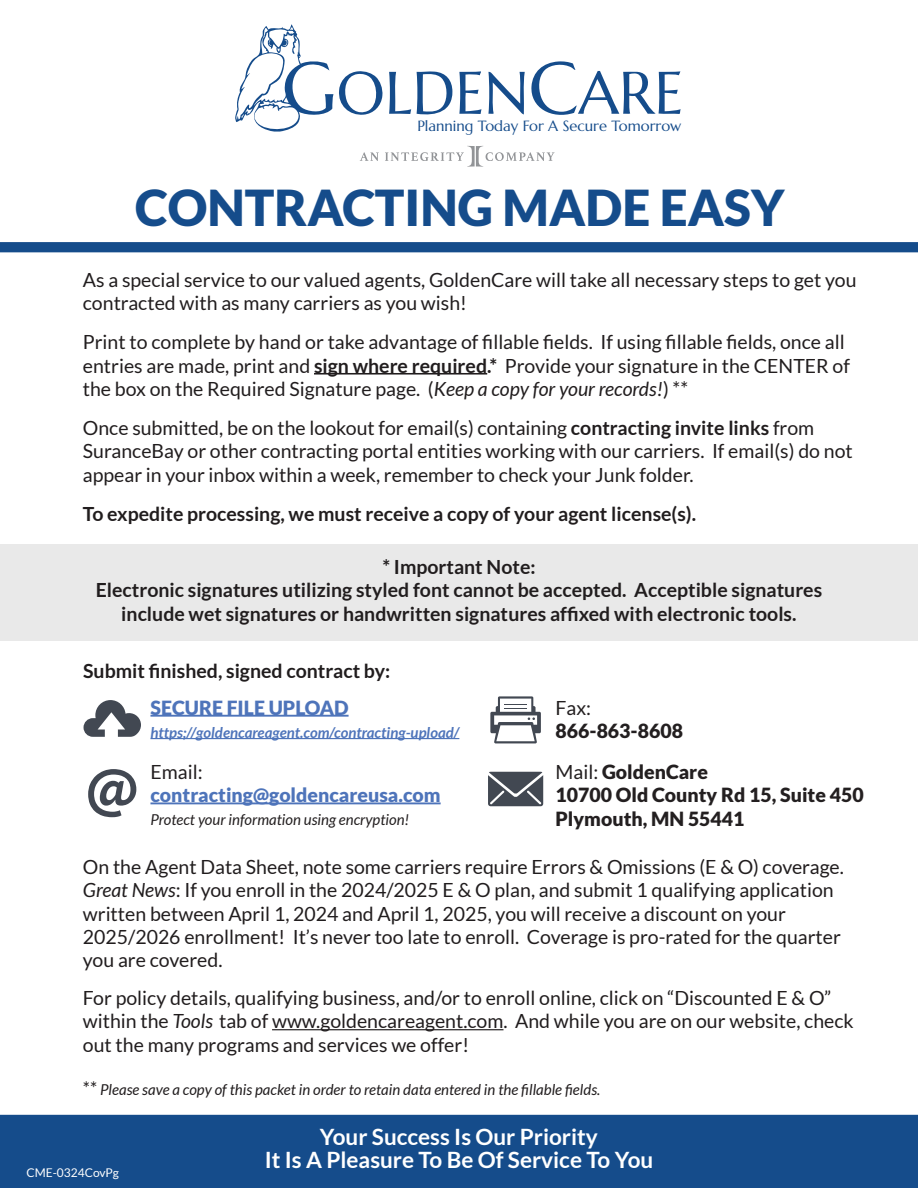
<style>
.page{position:relative;width:918px;height:1188px;background:#fff}
.page>*{position:absolute;margin:0;border:0;box-sizing:border-box;transform-origin:0 0}
.t1{font:900 49.5px "Lato";color:#154c8b}
.t2{font:700 22.5px/22.5px "Lato";color:#fff;text-align:center}
.t3{font:19.5px/23.4px "Lato";color:#211d1e}
.t4{font:700 19.5px/23.4px "Lato";color:#211d1e;text-align:center}
.t5{font:900 19.5px/40.8px "Lato";color:#231f20}
.t6{font:900 19.5px "Lato";color:#4e74ba}
.t7{font:19.5px "Lato";color:#231f20}
.t8{font:italic 15px "Lato";color:#211d1e}
.t9{font:italic 700 15px "Lato";color:#4e74ba}
.t10{font:italic 15px "Lato";color:#231f20}
.t11{font:14.7px "Marcellus";color:#154c8b}
.t12{font:12px "Lato";color:#fff}
.s1{color:#fff}
.s2{font-weight:700}
.s3{font-style:italic}
.s4{font-weight:400}
.s5{font-style:normal;font-size:18px}
</style>
<div class="page">
<div style="left:0;top:1115px;width:918px;height:73px;background:#154c8b"></div>
<svg style="left:0;top:242px;width:918px;height:10px;background:#174d8c"></svg>
<hr style="left:314px;top:373px;width:173px;height:2px;background:#211d1e">
<svg style="left:360px;top:152px;width:19px;height:9px"></svg>
<svg style="left:385px;top:146px;width:170px;height:21px"></svg>
<svg style="left:459px;top:71px;width:23px;height:43px"></svg>
<svg style="left:417px;top:71px;width:35px;height:44px"></svg>
<svg style="left:389px;top:72px;width:22px;height:42px"></svg>
<svg style="left:488px;top:61px;width:193px;height:54px"></svg>
<svg style="left:235px;top:25px;width:148px;height:107px"></svg>
<div style="left:0;top:545px;width:918px;height:96px;background:#e9e9e9"></div>
<hr style="left:150px;top:802px;width:291px;height:2px;background:#4e74ba">
<hr style="left:150px;top:715px;width:199px;height:2px;background:#4e74ba">
<hr style="left:150px;top:738px;width:309px;height:1px;background:#4e74ba">
<svg style="left:88px;top:769px;width:48px;height:48px"></svg>
<svg style="left:84px;top:700px;width:57px;height:37px"></svg>
<svg style="left:490px;top:696px;width:51px;height:47px"></svg>
<svg style="left:488px;top:772px;width:55px;height:34px;background:#5d626a"></svg>
<hr style="left:272px;top:1029px;width:232px;height:1px;background:#211d1e">
<p class="t11" style="left:417px;top:116px;width:265px">Planning T<span class="s1">oday F</span>or A Secure <span class="s1">Tomorrow</span></p>
<h1 class="t1" style="left:135px;top:179px;width:651px">CONTRACTING MADE EASY</h1>
<p class="t3" style="left:83px;top:268px;width:775px">As a special service to our valued agents, GoldenCare will take all necessary steps to get you contracted with as many carriers as you wish!</p>
<p class="t3" style="left:83px;top:330px;width:769px">Print to complete by hand or take advantage of fillable fields. If using fillable fields, once all entries are made, print and <span class="s2">sign where required.*</span> Provide your signature in the CENTER of the box on the Required Signature page. (<span class="s3">Keep a copy for your records!</span>) **</p>
<p class="t3" style="left:83px;top:416px;width:771px">Once submitted, be on the lookout for email(s) containing <span class="s2">contracting invite links</span> from<br>SuranceBay or other contracting portal entities working with our carriers. If email(s) do not appear in your inbox within a week, remember to check your Junk folder.</p>
<p class="t4" style="left:83px;top:502px;width:615px">To expedite processing, we must receive a copy of your agent license(s).</p>
<p class="t4" style="left:96px;top:555px;width:728px">* Important Note:<br>Electronic signatures utilizing styled font cannot be accepted. Acceptible signatures include wet signatures or handwritten signatures affixed with electronic tools.</p>
<p class="t4" style="left:83px;top:659px;width:309px">Submit finished, signed contract by:</p>
<p class="t6" style="left:150px;top:696px;width:200px">SECURE FILE UPLOAD</p>
<p class="t9" style="left:150px;top:724px;width:310px">https;//goldencareagent.com/contracting-upload/</p>
<p class="t7" style="left:556px;top:697px;width:37px">Fax:</p>
<p class="t5" style="left:556px;top:710px;width:154px">866-863-8608<br><span class="s4">Mail:</span> GoldenCare</p>
<p class="t5" style="left:556px;top:783px;width:310px;line-height:23.4px">10700 Old County Rd 15, Suite 450<br>Plymouth, MN 55441</p>
<p class="t3" style="left:83px;top:855px;width:763px">On the Agent Data Sheet, note some carriers require Errors &amp; Omissions (E &amp; O) coverage.<br><span class="s3">Great News</span>: If you enroll in the 2024/2025 E &amp; O plan, and submit 1 qualifying application written between April 1, 2024 and April 1, 2025, you will receive a discount on your 2025/2026 enrollment! It’s never too late to enroll. Coverage is pro-rated for the quarter you are covered.</p>
<p class="t3" style="left:83px;top:986px;width:772px">For policy details, qualifying business, and/or to enroll online, click on “Discounted E &amp; O” within the <span class="s3">Tools</span> tab of www.goldencareagent.com. And while you are on our website, check out the many programs and services we offer!</p>
<p class="t8" style="left:83px;top:1081px;width:519px"><span class="s5">**</span> Please save a copy of this packet in order to retain data entered in the fillable fields.</p>
<p class="t7" style="left:150px;top:761px;width:54px">Email:</p>
<p class="t6" style="left:150px;top:784px;width:292px">contracting@goldencareusa.com</p>
<p class="t10" style="left:150px;top:812px;width:260px">Protect your information using encryption!</p>
<p class="t12" style="left:27px;top:1166px;width:94px">CME-0324CovPg</p>
<p class="t2" style="left:265px;top:1125px;width:390px">Your Success Is Our Priority<br>It Is A Pleasure To Be Of Service To You</p>
</div>
